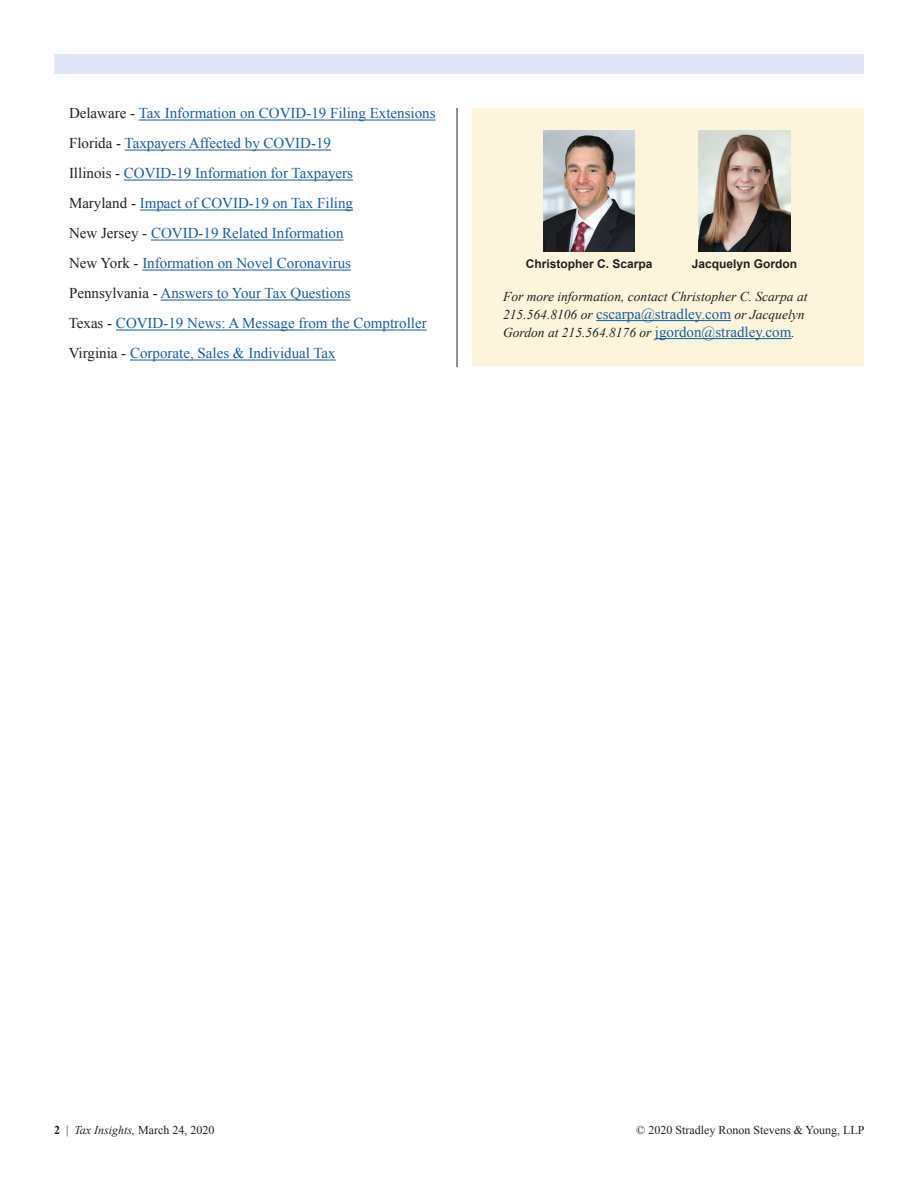
<style>
.page{position:relative;width:918px;height:1188px;background:#fff}
.page>*{position:absolute;margin:0;border:0;box-sizing:border-box;transform-origin:0 0}
.t1{font:15px/30px "Times New Roman";color:#175d9e}
.t2{font:italic 13.5px/18px "Times New Roman";color:#231f20}
.t3{font:12px "Times New Roman";color:#231f20}
.t4{font:700 12px "Arial";color:#231f20}
.s1{color:#231f20}
.s2{font-style:normal;font-size:15px;color:#175d9e}
.s3{font-weight:700}
.s4{font-style:italic}
</style>
<div class="page">
<div style="left:54px;top:54px;width:810px;height:19px;background:#e0e6f2"></div>
<hr style="left:139px;top:120px;width:297px;height:1px;background:#175d9e">
<hr style="left:125px;top:150px;width:206px;height:1px;background:#175d9e">
<hr style="left:124px;top:180px;width:229px;height:1px;background:#175d9e">
<hr style="left:140px;top:210px;width:213px;height:1px;background:#175d9e">
<hr style="left:151px;top:240px;width:193px;height:1px;background:#175d9e">
<hr style="left:142px;top:270px;width:209px;height:1px;background:#175d9e">
<hr style="left:161px;top:300px;width:190px;height:1px;background:#175d9e">
<hr style="left:116px;top:330px;width:311px;height:1px;background:#175d9e">
<hr style="left:130px;top:360px;width:206px;height:1px;background:#175d9e">
<div style="left:472px;top:108px;width:392px;height:257px;background:#fcf5db"></div>
<hr style="left:596px;top:320px;width:135px;height:1px;background:#175d9e">
<hr style="left:655px;top:338px;width:136px;height:1px;background:#175d9e">
<img style="left:544px;top:131px;width:91px;height:121px">
<img style="left:698px;top:131px;width:93px;height:121px">
<hr style="left:457px;top:108px;width:1px;height:259px;background:#231f20">
<p class="t1" style="left:69px;top:98px;width:368px"><span class="s1">Delaware -</span> Tax Information on COVID-19 Filing Extensions <span class="s1">Florida -</span> Taxpayers Affected by COVID-19<br><span class="s1">Illinois -</span> COVID-19 Information for Taxpayers<br><span class="s1">Maryland -</span> Impact of COVID-19 on Tax Filing<br><span class="s1">New Jersey -</span> COVID-19 Related Information<br><span class="s1">New York -</span> Information on Novel Coronavirus<br><span class="s1">Pennsylvania -</span> Answers to Your Tax Questions<br><span class="s1">Texas -</span> COVID-19 News: A Message from the Comptroller <span class="s1">Virginia -</span> Corporate, Sales &amp; Individual Tax</p>
<p class="t4" style="left:526px;top:256px;width:128px">Christopher C. Scarpa</p>
<p class="t4" style="left:692px;top:256px;width:107px">Jacquelyn Gordon</p>
<p class="t2" style="left:503px;top:287px;width:306px">For more information, contact Christopher C. Scarpa at<br>215.564.8106 or <span class="s2">cscarpa@stradley.com</span> or Jacquelyn<br>Gordon at 215.564.8176 or <span class="s2">jgordon@stradley.com</span>.</p>
<p class="t3" style="left:54px;top:1122px;width:162px"><span class="s3">2</span> | <span class="s4">Tax Insights,</span> March 24, 2020</p>
<p class="t3" style="left:636px;top:1122px;width:230px">© 2020 Stradley Ronon Stevens &amp; Young, LLP</p>
</div>
